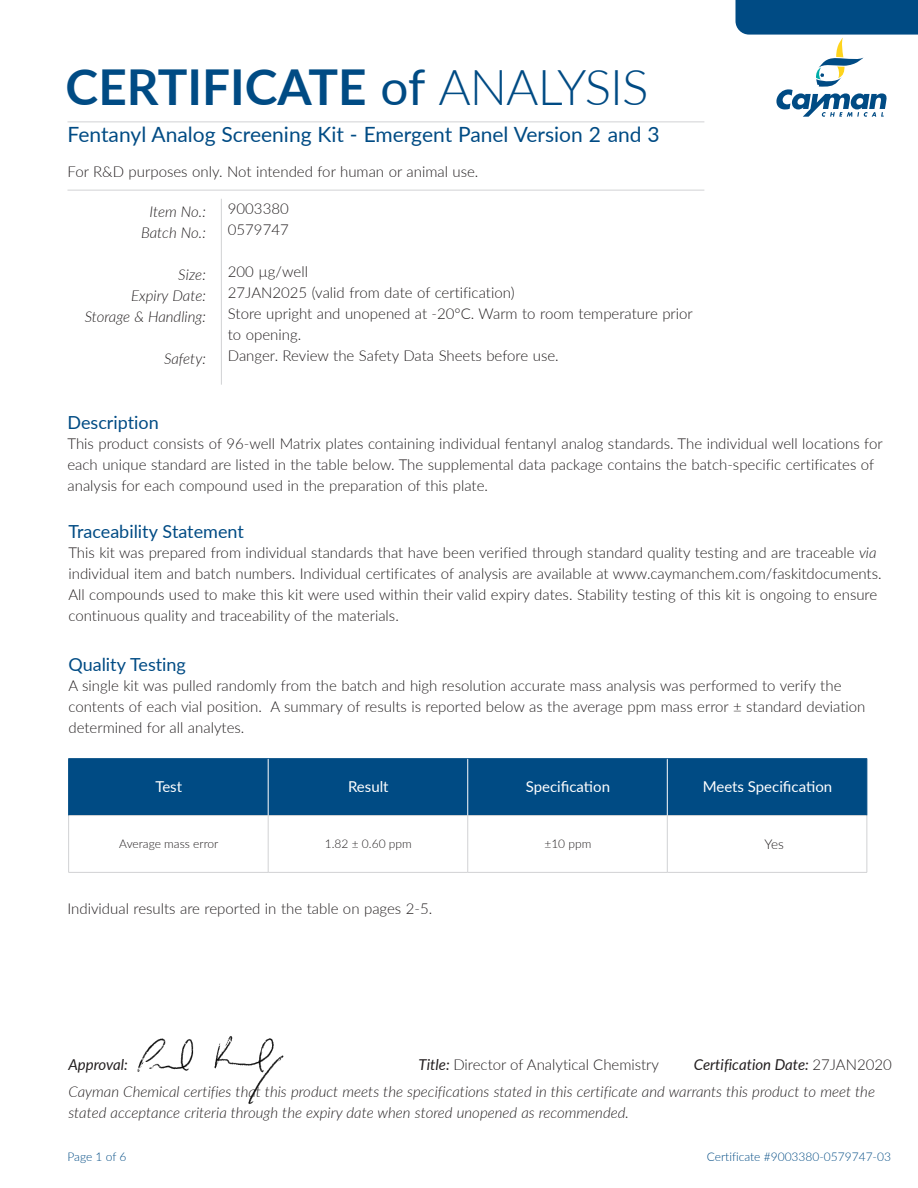
<style>
.page{position:relative;width:918px;height:1188px;background:#fff}
.page>*{position:absolute;margin:0;border:0;box-sizing:border-box;transform-origin:0 0}
.t1{font:700 49.5px "Lato";color:#004b84}
.t2{font:21px "Lato";color:#004b84}
.t3{font:18px "Lato";color:#004b84}
.t4{font:300 15px/21px "Lato";color:#231f20}
.t5{font:italic 300 15px/21px "Lato";color:#231f20;text-align:center}
.t6{font:15px "Lato";color:#fff}
.t7{font:italic 15px "Lato";color:#231f20}
.t8{font:300 13.5px "Lato";color:#231f20}
.t9{font:300 12px "Lato";color:#004b84}
.t10{font:300 12px "Lato";color:#231f20}
.s1{font-weight:400}
.s2{font-weight:300}
.s3{font-style:italic}
.s4{font-weight:400;font-style:italic}
.s5{font-weight:300;font-style:normal}
</style>
<div class="page">
<hr style="left:68px;top:190px;width:636px;height:1px;background:#d1d2d4">
<hr style="left:221px;top:199px;width:1px;height:186px;background:#d1d2d4">
<hr style="left:68px;top:122px;width:636px;height:1px;background:#d1d2d4">
<div style="left:69px;top:759px;width:797px;height:56px;background:#004b84"></div>
<hr style="left:68px;top:815px;width:200px;height:1px;background:#d1d2d4">
<hr style="left:68px;top:816px;width:1px;height:56px;background:#d1d2d4">
<hr style="left:268px;top:815px;width:200px;height:1px;background:#d1d2d4">
<hr style="left:268px;top:816px;width:1px;height:56px;background:#d1d2d4">
<hr style="left:468px;top:815px;width:199px;height:1px;background:#d1d2d4">
<hr style="left:467px;top:816px;width:1px;height:56px;background:#d1d2d4">
<hr style="left:667px;top:815px;width:200px;height:1px;background:#d1d2d4">
<hr style="left:667px;top:816px;width:1px;height:56px;background:#d1d2d4">
<hr style="left:867px;top:816px;width:1px;height:56px;background:#d1d2d4">
<hr style="left:68px;top:872px;width:200px;height:1px;background:#d1d2d4">
<hr style="left:268px;top:872px;width:200px;height:1px;background:#d1d2d4">
<hr style="left:468px;top:872px;width:199px;height:1px;background:#d1d2d4">
<hr style="left:667px;top:872px;width:200px;height:1px;background:#d1d2d4">
<hr style="left:667px;top:758px;width:200px;height:1px;background:#004b84">
<hr style="left:866px;top:759px;width:1px;height:56px;background:#004b84">
<hr style="left:68px;top:758px;width:200px;height:1px;background:#004b84">
<hr style="left:68px;top:759px;width:1px;height:56px;background:#004b84">
<hr style="left:667px;top:759px;width:1px;height:56px;background:#fff">
<hr style="left:268px;top:758px;width:200px;height:1px;background:#004b84">
<hr style="left:268px;top:759px;width:1px;height:56px;background:#fff">
<hr style="left:468px;top:758px;width:199px;height:1px;background:#004b84">
<hr style="left:467px;top:759px;width:1px;height:56px;background:#fff">
<svg style="left:736px;top:0;width:182px;height:117px"></svg>
<img style="left:137px;top:1036px;width:147px;height:68px">
<h1 class="t1" style="left:66px;top:51px;width:584px">CERTIFICATE <span class="s1">of</span> <span class="s2">ANALYSIS</span></h1>
<h2 class="t2" style="left:68px;top:120px;width:594px">Fentanyl Analog Screening Kit - Emergent Panel Version 2 and 3</h2>
<p class="t4" style="left:68px;top:161px;width:412px">For R&amp;D purposes only. Not intended for human or animal use.</p>
<p class="t5" style="left:141px;top:200px;width:66px">Item No.:<br>Batch No.:</p>
<p class="t5" style="left:85px;top:263px;width:123px;text-align:right">Size:<br>Expiry Date:<br>Storage &amp; Handling:</p>
<p class="t5" style="left:164px;top:347px;width:43px">Safety:</p>
<p class="t3" style="left:68px;top:410px;width:93px">Description</p>
<p class="t4" style="left:228px;top:198px;width:62px">9003380<br>0579747</p>
<p class="t4" style="left:228px;top:261px;width:467px">200 µg/well<br>27JAN2025 (valid from date of certification)<br>Store upright and unopened at -20°C. Warm to room temperature prior to opening.<br>Danger. Review the Safety Data Sheets before use.</p>
<p class="t4" style="left:68px;top:433px;width:817px">This product consists of 96-well Matrix plates containing individual fentanyl analog standards. The individual well locations for each unique standard are listed in the table below. The supplemental data package contains the batch-specific certificates of analysis for each compound used in the preparation of this plate.</p>
<p class="t3" style="left:68px;top:519px;width:177px">Traceability Statement</p>
<p class="t4" style="left:68px;top:542px;width:815px">This kit was prepared from individual standards that have been verified through standard quality testing and are traceable <span class="s3">via </span>individual item and batch numbers. Individual certificates of analysis are available at www.caymanchem.com/faskitdocuments.<br>All compounds used to make this kit were used within their valid expiry dates. Stability testing of this kit is ongoing to ensure continuous quality and traceability of the materials.</p>
<p class="t3" style="left:68px;top:652px;width:119px">Quality Testing</p>
<p class="t4" style="left:68px;top:674px;width:799px">A single kit was pulled randomly from the batch and high resolution accurate mass analysis was performed to verify the contents of each vial position. A summary of results is reported below as the average ppm mass error ± standard deviation determined for all analytes.</p>
<p class="t6" style="left:155px;top:776px;width:28px">Test</p>
<p class="t6" style="left:348px;top:776px;width:42px">Result</p>
<p class="t6" style="left:526px;top:776px;width:86px">Specification</p>
<p class="t6" style="left:703px;top:776px;width:131px">Meets Specification</p>
<p class="t10" style="left:119px;top:835px;width:101px">Average mass error</p>
<p class="t10" style="left:325px;top:835px;width:88px">1.82 ± 0.60 ppm</p>
<p class="t10" style="left:544px;top:835px;width:49px">±10 ppm</p>
<p class="t8" style="left:765px;top:835px;width:21px">Yes</p>
<p class="t4" style="left:68px;top:897px;width:366px">Individual results are reported in the table on pages 2-5.</p>
<p class="t7" style="left:68px;top:1053px;width:61px">Approval:</p>
<p class="t4" style="left:419px;top:1053px;width:242px"><span class="s4">Title:</span> Director of Analytical Chemistry</p>
<p class="t7" style="left:694px;top:1053px;width:200px">Certification Date: <span class="s5">27JAN2020</span></p>
<p class="t5" style="left:68px;top:1080px;width:808px;text-align:left">Cayman Chemical certifies that this product meets the specifications stated in this certificate and warrants this product to meet the stated acceptance criteria through the expiry date when stored unopened as recommended.</p>
<p class="t9" style="left:68px;top:1148px;width:61px">Page 1 of 6</p>
<p class="t9" style="left:707px;top:1148px;width:186px">Certificate #9003380-0579747-03</p>
</div>
